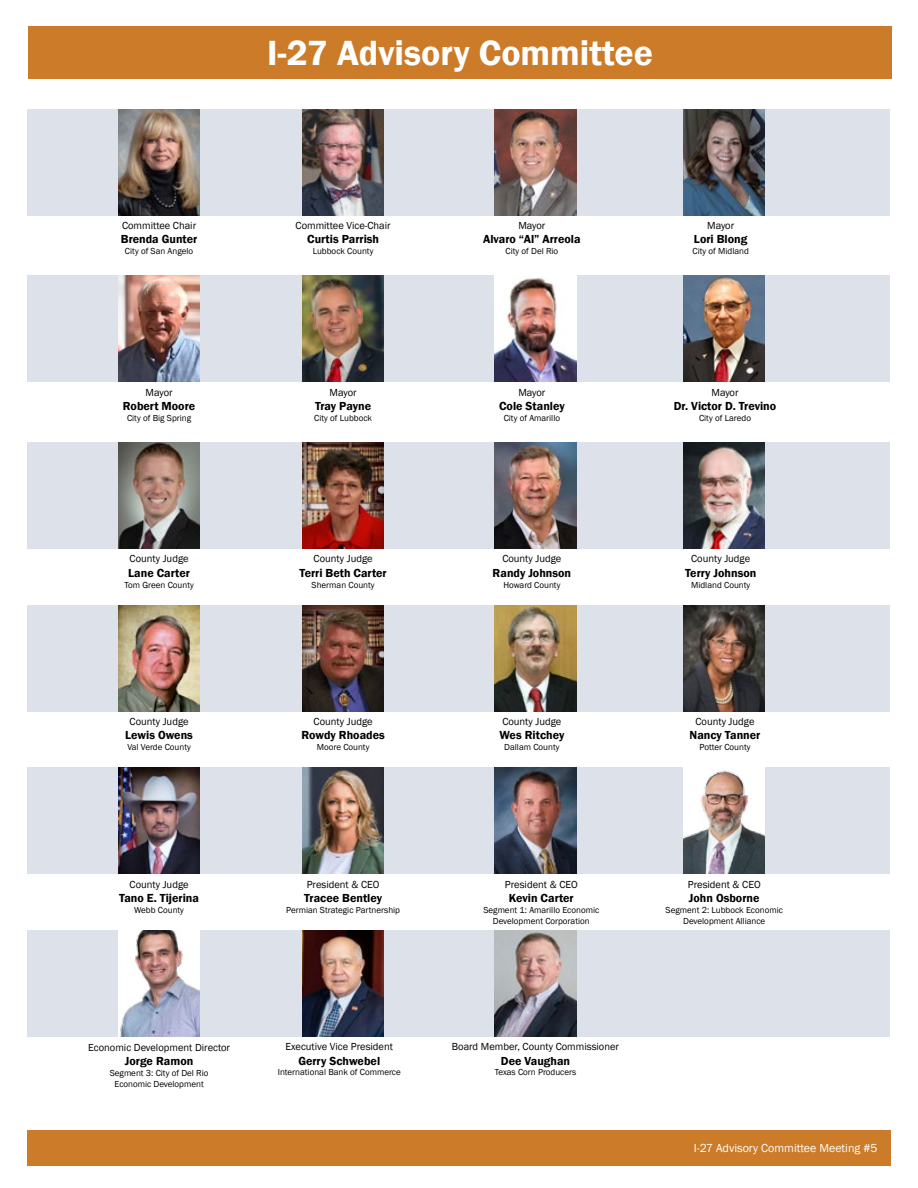
<style>
.page{position:relative;width:918px;height:1188px;background:#fff}
.page>*{position:absolute;margin:0;border:0;box-sizing:border-box;transform-origin:0 0}
.t1{font:600 36px "Franklin Gothic";color:#fff}
.t2{font:600 12px "Franklin Gothic";color:#000}
.t3{font:12px "Franklin Gothic";color:#fff}
.t4{font:10.5px "Franklin Gothic";color:#000}
.t5{font:9px/10.8px "Franklin Gothic";color:#000;text-align:center}
</style>
<div class="page">
<div style="left:27px;top:1130px;width:864px;height:36px;background:#cc7b29"></div>
<div style="left:28px;top:27px;width:864px;height:52px;background:#cc7b29"></div>
<div style="left:28px;top:109px;width:862px;height:106px;background:#dde1e9"></div>
<div style="left:28px;top:276px;width:862px;height:106px;background:#dde1e9"></div>
<div style="left:28px;top:443px;width:862px;height:106px;background:#dde1e9"></div>
<img style="left:303px;top:109px;width:81px;height:106px">
<img style="left:303px;top:276px;width:81px;height:106px">
<img style="left:303px;top:443px;width:81px;height:106px">
<img style="left:118px;top:109px;width:82px;height:106px">
<img style="left:118px;top:276px;width:82px;height:106px">
<div style="left:28px;top:605px;width:862px;height:106px;background:#dde1e9"></div>
<img style="left:118px;top:443px;width:82px;height:106px">
<img style="left:303px;top:605px;width:81px;height:106px">
<div style="left:28px;top:768px;width:862px;height:106px;background:#dde1e9"></div>
<img style="left:118px;top:605px;width:82px;height:106px">
<img style="left:118px;top:768px;width:82px;height:106px">
<div style="left:28px;top:930px;width:862px;height:106px;background:#dde1e9"></div>
<img style="left:303px;top:930px;width:81px;height:106px">
<img style="left:303px;top:768px;width:81px;height:106px">
<img style="left:495px;top:109px;width:81px;height:106px">
<img style="left:495px;top:276px;width:81px;height:106px">
<img style="left:118px;top:930px;width:82px;height:106px">
<img style="left:684px;top:109px;width:81px;height:106px">
<img style="left:495px;top:443px;width:81px;height:106px">
<img style="left:684px;top:276px;width:81px;height:106px">
<img style="left:495px;top:605px;width:81px;height:106px">
<img style="left:684px;top:443px;width:81px;height:106px">
<img style="left:684px;top:605px;width:81px;height:106px">
<img style="left:495px;top:930px;width:81px;height:106px">
<img style="left:495px;top:768px;width:81px;height:106px">
<img style="left:684px;top:768px;width:81px;height:106px">
<h1 class="t1" style="left:267px;top:31px;width:388px">I-27 Advisory Committee</h1>
<p class="t4" style="left:122px;top:219px;width:76px">Committee Chair</p>
<h2 class="t2" style="left:121px;top:232px;width:78px">Brenda Gunter</h2>
<p class="t5" style="left:125px;top:246px;width:70px">City of San Angelo</p>
<p class="t4" style="left:296px;top:219px;width:97px">Committee Vice-Chair</p>
<h2 class="t2" style="left:307px;top:232px;width:73px">Curtis Parrish</h2>
<p class="t5" style="left:313px;top:246px;width:62px">Lubbock County</p>
<p class="t4" style="left:518px;top:219px;width:28px">Mayor</p>
<h2 class="t2" style="left:483px;top:232px;width:99px">Alvaro “Al” Arreola</h2>
<p class="t5" style="left:506px;top:246px;width:54px">City of Del Rio</p>
<p class="t4" style="left:707px;top:219px;width:28px">Mayor</p>
<h2 class="t2" style="left:694px;top:232px;width:55px">Lori Blong</h2>
<p class="t5" style="left:692px;top:246px;width:58px">City of Midland</p>
<p class="t4" style="left:146px;top:386px;width:28px">Mayor</p>
<h2 class="t2" style="left:123px;top:399px;width:74px">Robert Moore</h2>
<p class="t5" style="left:127px;top:413px;width:66px">City of Big Spring</p>
<p class="t4" style="left:330px;top:386px;width:28px">Mayor</p>
<h2 class="t2" style="left:315px;top:399px;width:58px">Tray Payne</h2>
<p class="t5" style="left:314px;top:413px;width:59px">City of Lubbock</p>
<p class="t4" style="left:518px;top:386px;width:28px">Mayor</p>
<h2 class="t2" style="left:499px;top:399px;width:67px">Cole Stanley</h2>
<p class="t5" style="left:504px;top:413px;width:58px">City of Amarillo</p>
<p class="t4" style="left:712px;top:386px;width:28px">Mayor</p>
<h2 class="t2" style="left:674px;top:399px;width:104px">Dr. Victor D. Trevino</h2>
<p class="t5" style="left:699px;top:413px;width:54px">City of Laredo</p>
<p class="t4" style="left:130px;top:552px;width:61px">County Judge</p>
<h2 class="t2" style="left:128px;top:565px;width:63px">Lane Carter</h2>
<p class="t5" style="left:124px;top:579px;width:71px">Tom Green County</p>
<p class="t4" style="left:314px;top:552px;width:61px">County Judge</p>
<h2 class="t2" style="left:299px;top:565px;width:89px">Terri Beth Carter</h2>
<p class="t5" style="left:312px;top:579px;width:65px">Sherman County</p>
<p class="t4" style="left:502px;top:552px;width:61px">County Judge</p>
<h2 class="t2" style="left:493px;top:565px;width:80px">Randy Johnson</h2>
<p class="t5" style="left:503px;top:579px;width:59px">Howard County</p>
<p class="t4" style="left:691px;top:552px;width:61px">County Judge</p>
<h2 class="t2" style="left:685px;top:565px;width:73px">Terry Johnson</h2>
<p class="t5" style="left:691px;top:579px;width:61px">Midland County</p>
<p class="t4" style="left:130px;top:715px;width:61px">County Judge</p>
<h2 class="t2" style="left:125px;top:728px;width:69px">Lewis Owens</h2>
<p class="t5" style="left:127px;top:742px;width:65px">Val Verde County</p>
<p class="t4" style="left:314px;top:715px;width:61px">County Judge</p>
<h2 class="t2" style="left:301px;top:728px;width:85px">Rowdy Rhoades</h2>
<p class="t5" style="left:317px;top:742px;width:54px">Moore County</p>
<p class="t4" style="left:502px;top:715px;width:61px">County Judge</p>
<h2 class="t2" style="left:499px;top:728px;width:66px">Wes Ritchey</h2>
<p class="t5" style="left:504px;top:742px;width:57px">Dallam County</p>
<p class="t4" style="left:696px;top:715px;width:61px">County Judge</p>
<h2 class="t2" style="left:690px;top:728px;width:72px">Nancy Tanner</h2>
<p class="t5" style="left:700px;top:742px;width:52px">Potter County</p>
<p class="t4" style="left:130px;top:878px;width:61px">County Judge</p>
<h2 class="t2" style="left:119px;top:891px;width:81px">Tano E. Tijerina</h2>
<p class="t5" style="left:134px;top:905px;width:51px">Webb County</p>
<p class="t4" style="left:307px;top:878px;width:74px">President &amp; CEO</p>
<h2 class="t2" style="left:304px;top:891px;width:79px">Tracee Bentley</h2>
<p class="t5" style="left:286px;top:905px;width:115px">Permian Strategic Partnership</p>
<p class="t4" style="left:505px;top:878px;width:74px">President &amp; CEO</p>
<h2 class="t2" style="left:509px;top:891px;width:66px">Kevin Carter</h2>
<p class="t5" style="left:483px;top:905px;width:117px">Segment 1: Amarillo Economic<br>Development Corporation</p>
<p class="t4" style="left:688px;top:878px;width:74px">President &amp; CEO</p>
<h2 class="t2" style="left:689px;top:891px;width:72px">John Osborne</h2>
<p class="t5" style="left:666px;top:905px;width:119px">Segment 2: Lubbock Economic<br>Development Alliance</p>
<p class="t4" style="left:88px;top:1041px;width:143px">Economic Development Director</p>
<h2 class="t2" style="left:125px;top:1054px;width:70px">Jorge Ramon</h2>
<p class="t5" style="left:110px;top:1068px;width:100px">Segment 3: City of Del Rio<br>Economic Development</p>
<p class="t4" style="left:286px;top:1040px;width:109px">Executive Vice President</p>
<h2 class="t2" style="left:298px;top:1053px;width:83px">Gerry Schwebel</h2>
<p class="t5" style="left:278px;top:1067px;width:124px">International Bank of Commerce</p>
<p class="t4" style="left:452px;top:1040px;width:169px">Board Member, County Commissioner</p>
<h2 class="t2" style="left:501px;top:1053px;width:71px">Dee Vaughan</h2>
<p class="t5" style="left:495px;top:1067px;width:83px">Texas Corn Producers</p>
<h2 class="t3" style="left:694px;top:1141px;width:185px">I-27 Advisory Committee Meeting #5</h2>
</div>
